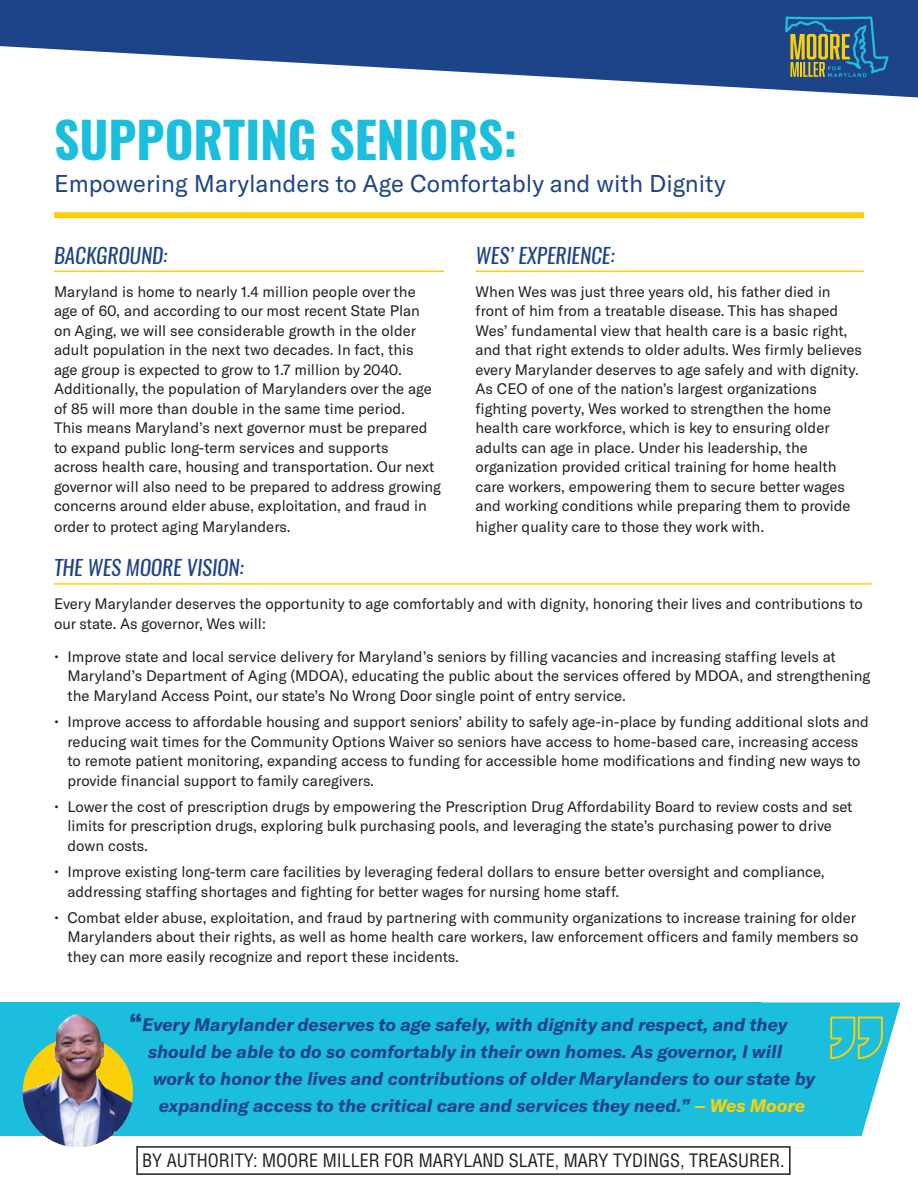
<style>
.page{position:relative;width:918px;height:1188px;background:#fff}
.page>*{position:absolute;margin:0;border:0;box-sizing:border-box;transform-origin:0 0}
.t1{font:700 49.5px "Oswald";color:#1cbede}
.t2{font:24px "GT America";color:#1d4389}
.sub_heads{font:italic 21px "Oswald";color:#1d4389}
.body{font:italic 700 18px "GT America";color:#1d4389}
.indent_body{font:condensed 18px "Helvetica LT Std";color:#231f20}
.body-2{font:15px/19.5px "GT America";color:#231f20}
.s1{font-weight:900;font-style:normal;font-size:23.55px}
.s2{color:#fcd008}
</style>
<div class="page">
<svg style="left:0;top:0;width:918px;height:97px;fill:#1d4389"></svg>
<svg style="left:785px;top:16px;width:104px;height:61px;background:#466e7c"></svg>
<div style="left:54px;top:212px;width:810px;height:6px;background:#fcd008"></div>
<hr style="left:54px;top:271px;width:390px;height:1px;background:#fcd008">
<div style="left:0;top:1002px;width:762px;height:134px;background:#1cbede"></div>
<svg style="left:762px;top:1002px;width:138px;height:134px;background:#41c7dc"></svg>
<img style="left:23px;top:1014px;width:110px;height:133px">
<div style="left:136px;top:1146px;width:655px;height:29px;border:2px solid #231f20"></div>
<hr style="left:476px;top:271px;width:388px;height:1px;background:#fcd008">
<hr style="left:54px;top:583px;width:818px;height:2px;background:#fcd008">
<p class="t1" style="left:54px;top:105px;width:465px">SUPPORTING SENIORS:</p>
<p class="t2" style="left:54px;top:169px;width:673px">Empowering Marylanders to Age Comfortably and with Dignity</p>
<p class="sub_heads" style="left:54px;top:241px;width:115px">BACKGROUND:</p>
<p class="body-2" style="left:54px;top:282px;width:389px">Maryland is home to nearly 1.4 million people over the age of 60, and according to our most recent State Plan<br>on Aging, we will see considerable growth in the older adult population in the next two decades. In fact, this<br>age group is expected to grow to 1.7 million by 2040.<br>Additionally, the population of Marylanders over the age of 85 will more than double in the same time period.<br>This means Maryland’s next governor must be prepared to expand public long-term services and supports<br>across health care, housing and transportation. Our next governor will also need to be prepared to address growing concerns around elder abuse, exploitation, and fraud in</p>
<p class="body-2" style="left:54px;top:517px;width:238px">order to protect aging Marylanders.</p>
<p class="sub_heads" style="left:476px;top:241px;width:141px">WES’ EXPERIENCE:</p>
<p class="body-2" style="left:476px;top:282px;width:388px">When Wes was just three years old, his father died in front of him from a treatable disease. This has shaped Wes’ fundamental view that health care is a basic right, and that right extends to older adults. Wes firmly believes every Marylander deserves to age safely and with dignity.<br>As CEO of one of the nation’s largest organizations fighting poverty, Wes worked to strengthen the home health care workforce, which is key to ensuring older adults can age in place. Under his leadership, the organization provided critical training for home health care workers, empowering them to secure better wages and working conditions while preparing them to provide</p>
<p class="body-2" style="left:476px;top:517px;width:290px">higher quality care to those they work with.</p>
<p class="sub_heads" style="left:54px;top:553px;width:191px">THE WES MOORE VISION:</p>
<p class="body-2" style="left:54px;top:594px;width:810px">Every Marylander deserves the opportunity to age comfortably and with dignity, honoring their lives and contributions to our state. As governor, Wes will:</p>
<p class="body-2" style="left:68px;top:647px;width:804px;text-indent:-14px">• Improve state and local service delivery for Maryland’s seniors by filling vacancies and increasing staffing levels at<br>Maryland’s Department of Aging (MDOA), educating the public about the services offered by MDOA, and strengthening the Maryland Access Point, our state’s No Wrong Door single point of entry service.</p>
<p class="body-2" style="left:68px;top:712px;width:803px;text-indent:-14px">• Improve access to affordable housing and support seniors’ ability to safely age-in-place by funding additional slots and reducing wait times for the Community Options Waiver so seniors have access to home-based care, increasing access to remote patient monitoring, expanding access to funding for accessible home modifications and finding new ways to provide financial support to family caregivers.</p>
<p class="body-2" style="left:68px;top:797px;width:787px;text-indent:-14px">• Lower the cost of prescription drugs by empowering the Prescription Drug Affordability Board to review costs and set limits for prescription drugs, exploring bulk purchasing pools, and leveraging the state’s purchasing power to drive down costs.</p>
<p class="body-2" style="left:68px;top:862px;width:759px;text-indent:-14px">• Improve existing long-term care facilities by leveraging federal dollars to ensure better oversight and compliance, addressing staffing shortages and fighting for better wages for nursing home staff.</p>
<p class="body-2" style="left:68px;top:908px;width:793px;text-indent:-14px">• Combat elder abuse, exploitation, and fraud by partnering with community organizations to increase training for older<br>Marylanders about their rights, as well as home health care workers, law enforcement officers and family members so they can more easily recognize and report these incidents.</p>
<p class="body" style="left:129px;top:1014px;width:659px"><span class="s1">“</span>Every Marylander deserves to age safely, with dignity and respect, and they</p>
<p class="body" style="left:148px;top:1041px;width:636px">should be able to do so comfortably in their own homes. As governor, I will</p>
<p class="body" style="left:153px;top:1068px;width:664px">work to honor the lives and contributions of older Marylanders to our state by</p>
<p class="body" style="left:159px;top:1095px;width:648px">expanding access to the critical care and services they need.” <span class="s2">– Wes Moore</span></p>
<p class="indent_body" style="left:142px;top:1149px;width:644px">BY AUTHORITY: MOORE MILLER FOR MARYLAND SLATE, MARY TYDINGS, TREASURER.</p>
</div>
